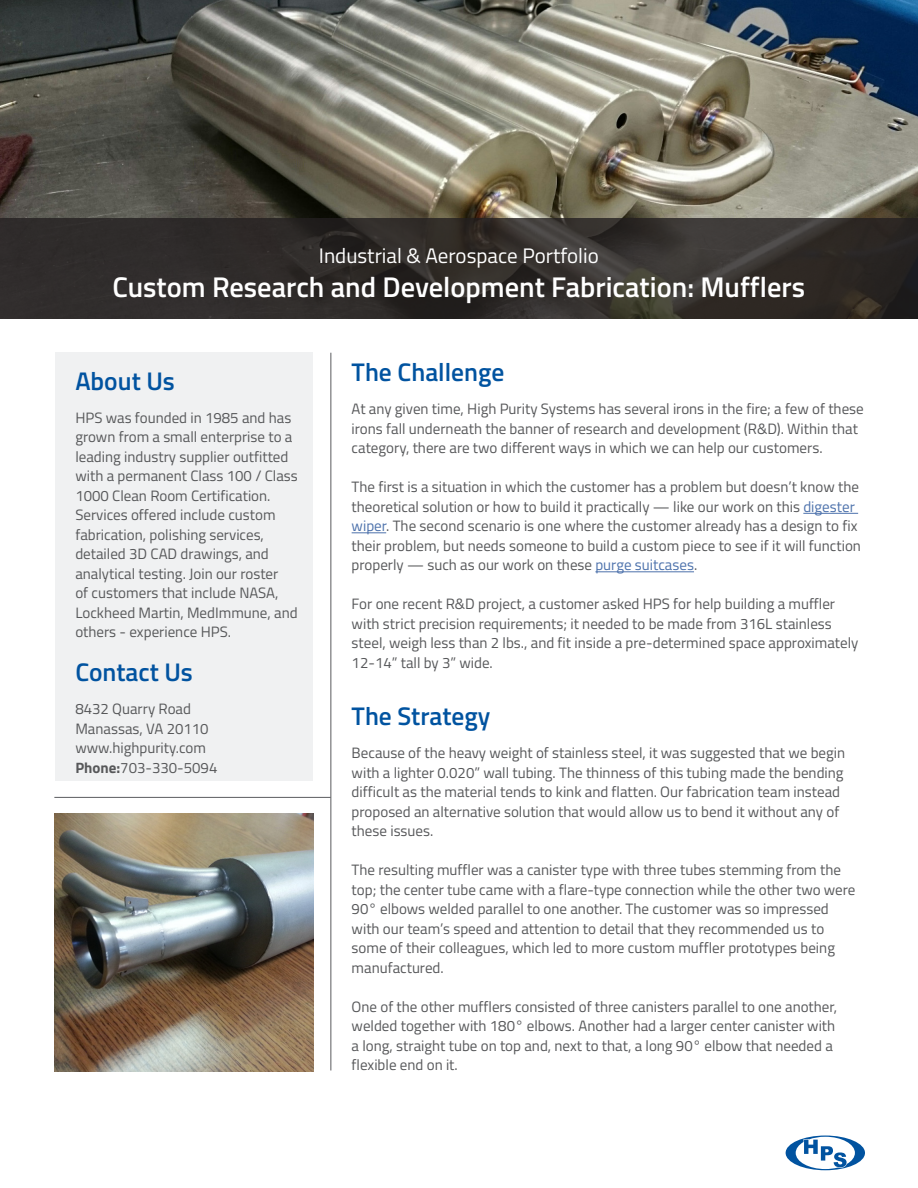
<style>
.page{position:relative;width:918px;height:1188px;background:#fff}
.page>*{position:absolute;margin:0;border:0;box-sizing:border-box;transform-origin:0 0}
.t1{font:600 28.5px "Titillium Web";color:#fff}
.t2{font:600 25.5px "Titillium Web";color:#0153a0}
.t3{font:21px "Titillium Web";color:#fff}
.t4{font:15px/19.5px "Titillium Web";color:#57585a}
.s1{font-weight:700}
.s2{color:#4d72ac}
</style>
<div class="page">
<img style="left:0;top:0;width:918px;height:218px">
<svg style="left:0;top:218px;width:918px;height:101px;background:#312d2a"></svg>
<hr style="left:803px;top:513px;width:55px;height:1px;background:#4d72ac">
<hr style="left:352px;top:533px;width:34px;height:1px;background:#4d72ac">
<hr style="left:595px;top:572px;width:99px;height:1px;background:#4d72ac">
<hr style="left:330px;top:353px;width:1px;height:717px;background:#6c6d70">
<hr style="left:54px;top:797px;width:277px;height:1px;background:#6c6d70">
<div style="left:55px;top:353px;width:258px;height:428px;background:#f0f1f2"></div>
<img style="left:55px;top:814px;width:258px;height:258px">
<svg style="left:786px;top:1136px;width:79px;height:34px"></svg>
<h3 class="t3" style="left:319px;top:240px;width:281px">Industrial &amp; Aerospace Portfolio</h3>
<h1 class="t1" style="left:112px;top:266px;width:694px">Custom Research and Development Fabrication: Mufflers</h1>
<h2 class="t2" style="left:75px;top:362px;width:101px">About Us</h2>
<p class="t4" style="left:75px;top:407px;width:224px">HPS was founded in 1985 and has grown from a small enterprise to a leading industry supplier outfitted with a permanent Class 100 / Class<br>1000 Clean Room Certification.<br>Services offered include custom fabrication, polishing services, detailed 3D CAD drawings, and analytical testing. Join our roster<br>of customers that include NASA,<br>Lockheed Martin, MedImmune, and others - experience HPS.</p>
<h2 class="t2" style="left:75px;top:653px;width:119px">Contact Us</h2>
<p class="t4" style="left:75px;top:698px;width:144px">8432 Quarry Road<br>Manassas, VA 20110 www.highpurity.com<br><span class="s1">Phone:</span>703-330-5094</p>
<h2 class="t2" style="left:352px;top:353px;width:154px">The Challenge</h2>
<p class="t4" style="left:352px;top:399px;width:514px">At any given time, High Purity Systems has several irons in the fire; a few of these irons fall underneath the banner of research and development (R&amp;D). Within that category, there are two different ways in which we can help our customers.</p>
<p class="t4" style="left:352px;top:477px;width:511px">The first is a situation in which the customer has a problem but doesn’t know the theoretical solution or how to build it practically — like our work on this <span class="s2">digester wiper</span>. The second scenario is one where the customer already has a design to fix their problem, but needs someone to build a custom piece to see if it will function properly — such as our work on these <span class="s2">purge suitcases</span>.</p>
<p class="t4" style="left:352px;top:594px;width:508px">For one recent R&amp;D project, a customer asked HPS for help building a muffler with strict precision requirements; it needed to be made from 316L stainless steel, weigh less than 2 lbs., and fit inside a pre-determined space approximately 12-14” tall by 3” wide.</p>
<h2 class="t2" style="left:352px;top:697px;width:140px">The Strategy</h2>
<p class="t4" style="left:352px;top:743px;width:495px">Because of the heavy weight of stainless steel, it was suggested that we begin with a lighter 0.020” wall tubing. The thinness of this tubing made the bending difficult as the material tends to kink and flatten. Our fabrication team instead proposed an alternative solution that would allow us to bend it without any of these issues.</p>
<p class="t4" style="left:352px;top:860px;width:505px">The resulting muffler was a canister type with three tubes stemming from the top; the center tube came with a flare-type connection while the other two were 90° elbows welded parallel to one another. The customer was so impressed with our team’s speed and attention to detail that they recommended us to some of their colleagues, which led to more custom muffler prototypes being manufactured.</p>
<p class="t4" style="left:352px;top:996px;width:487px">One of the other mufflers consisted of three canisters parallel to one another, welded together with 180° elbows. Another had a larger center canister with a long, straight tube on top and, next to that, a long 90° elbow that needed a flexible end on it.</p>
</div>
